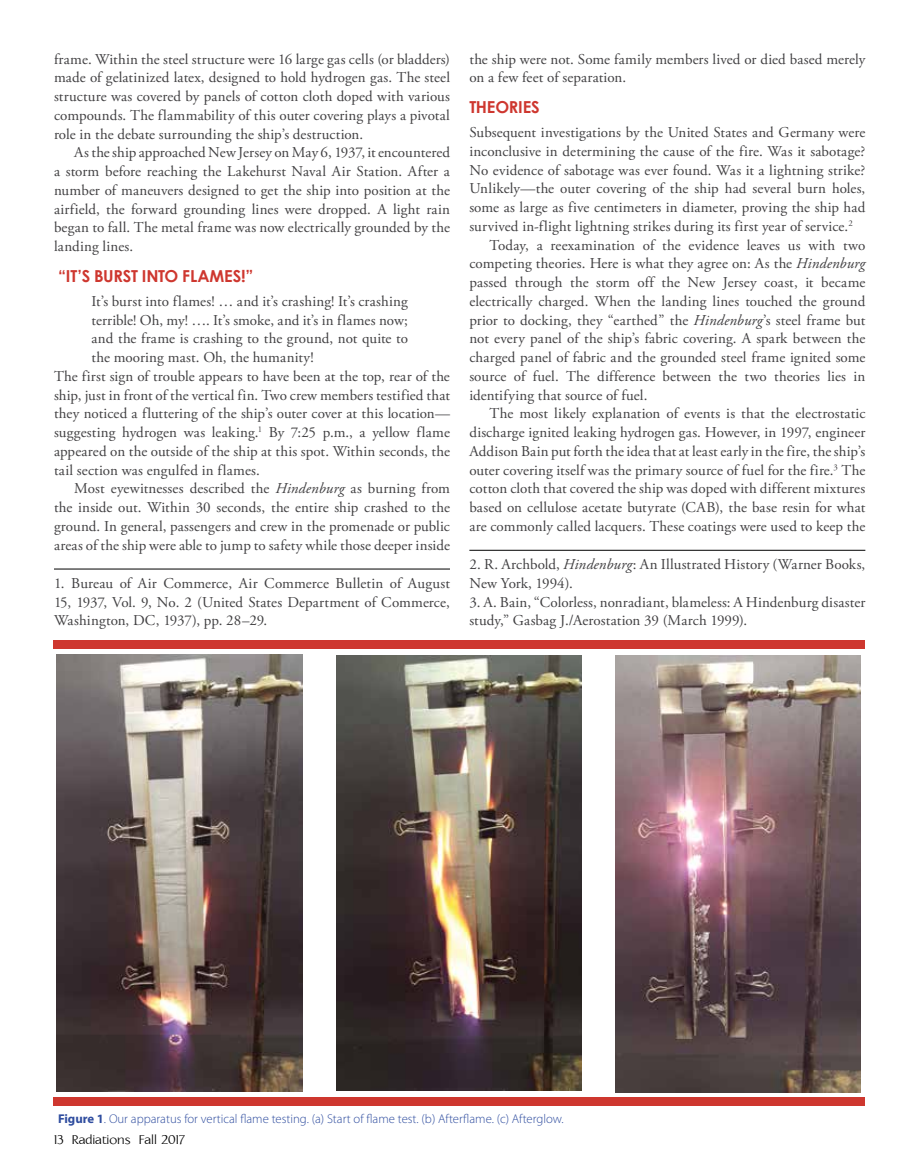
<style>
.page{position:relative;width:918px;height:1175px;background:#fff}
.page>*{position:absolute;margin:0;border:0;box-sizing:border-box;transform-origin:0 0}
.t1{font:700 16.5px "Century Gothic";letter-spacing:-.01em;color:#ce372f}
.t2{font:16.5px "Aperto";color:#000}
.t3{font:15px/18.8px "Adobe Garamond Pro";letter-spacing:.01em;color:#414042;text-align:justify}
.t4{font:300 12.75px "Myriad Pro";color:#2f4d9f}
.s1{font-style:italic}
.s2{font-weight:700}
</style>
<div class="page">
<hr style="left:54px;top:568px;width:396px;height:1px;background:#000">
<hr style="left:469px;top:550px;width:396px;height:1px;background:#000">
<img style="left:337px;top:655px;width:245px;height:435px">
<img style="left:615px;top:655px;width:246px;height:437px">
<img style="left:57px;top:654px;width:245px;height:437px">
<div style="left:54px;top:639px;width:811px;height:9px;background:#ce372f"></div>
<div style="left:54px;top:1096px;width:811px;height:9px;background:#ce372f"></div>
<p class="t3" style="left:54px;top:50px;width:398px">frame. Within the steel structure were 16 large gas cells (or bladders) made of gelatinized latex, designed to hold hydrogen gas. The steel structure was covered by panels of cotton cloth doped with various compounds. The flammability of this outer covering plays a pivotal role in the debate surrounding the ship’s destruction.</p>
<p class="t3" style="left:54px;top:144px;width:398px;text-indent:20px">As the ship approached New Jersey on May 6, 1937, it encountered a storm before reaching the Lakehurst Naval Air Station. After a number of maneuvers designed to get the ship into position at the airfield, the forward grounding lines were dropped. A light rain began to fall. The metal frame was now electrically grounded by the landing lines.</p>
<p class="t1" style="left:58px;top:263px;width:197px">“IT’S BURST INTO FLAMES!”</p>
<p class="t3" style="left:92px;top:292px;width:318px">It’s burst into flames! … and it’s crashing! It’s crashing</p>
<p class="t3" style="left:92px;top:311px;width:318px">terrible! Oh, my! …. It’s smoke, and it’s in flames now;</p>
<p class="t3" style="left:92px;top:330px;width:318px">and the frame is crashing to the ground, not quite to</p>
<p class="t3" style="left:92px;top:348px;width:224px">the mooring mast. Oh, the humanity!</p>
<p class="t3" style="left:54px;top:367px;width:397px">The first sign of trouble appears to have been at the top, rear of the</p>
<p class="t3" style="left:54px;top:386px;width:398px">ship, just in front of the vertical fin. Two crew members testified that</p>
<p class="t3" style="left:54px;top:405px;width:398px">they noticed a fluttering of the ship’s outer cover at this location—</p>
<p class="t3" style="left:54px;top:423px;width:397px">suggesting hydrogen was leaking.<sup>1</sup> By 7:25 p.m., a yellow flame</p>
<p class="t3" style="left:54px;top:442px;width:398px">appeared on the outside of the ship at this spot. Within seconds, the</p>
<p class="t3" style="left:54px;top:461px;width:207px">tail section was engulfed in flames.</p>
<p class="t3" style="left:74px;top:480px;width:377px">Most eyewitnesses described the <span class="s1">Hindenburg</span> as burning from</p>
<p class="t3" style="left:54px;top:498px;width:398px">the inside out. Within 30 seconds, the entire ship crashed to the</p>
<p class="t3" style="left:54px;top:517px;width:397px">ground. In general, passengers and crew in the promenade or public</p>
<p class="t3" style="left:54px;top:536px;width:397px">areas of the ship were able to jump to safety while those deeper inside</p>
<p class="t3" style="left:54px;top:574px;width:397px">1. Bureau of Air Commerce, Air Commerce Bulletin of August 15, 1937, Vol. 9, No. 2 (United States Department of Commerce, Washington, DC, 1937), pp. 28–29.</p>
<p class="t3" style="left:469px;top:50px;width:398px">the ship were not. Some family members lived or died based merely on a few feet of separation.</p>
<p class="t1" style="left:469px;top:94px;width:72px">THEORIES</p>
<p class="t3" style="left:469px;top:123px;width:398px">Subsequent investigations by the United States and Germany were</p>
<p class="t3" style="left:469px;top:142px;width:397px">inconclusive in determining the cause of the fire. Was it sabotage?</p>
<p class="t3" style="left:469px;top:161px;width:398px">No evidence of sabotage was ever found. Was it a lightning strike?</p>
<p class="t3" style="left:469px;top:180px;width:398px">Unlikely—the outer covering of the ship had several burn holes,</p>
<p class="t3" style="left:469px;top:198px;width:397px">some as large as five centimeters in diameter, proving the ship had</p>
<p class="t3" style="left:469px;top:217px;width:385px">survived in-flight lightning strikes during its first year of service.<sup>2</sup></p>
<p class="t3" style="left:490px;top:236px;width:377px">Today, a reexamination of the evidence leaves us with two</p>
<p class="t3" style="left:469px;top:255px;width:397px">competing theories. Here is what they agree on: As the <span class="s1">Hindenburg</span></p>
<p class="t3" style="left:469px;top:273px;width:398px">passed through the storm off the New Jersey coast, it became</p>
<p class="t3" style="left:469px;top:292px;width:398px">electrically charged. When the landing lines touched the ground</p>
<p class="t3" style="left:469px;top:311px;width:397px">prior to docking, they “earthed” the <span class="s1">Hindenburg</span>’s steel frame but</p>
<p class="t3" style="left:469px;top:330px;width:398px">not every panel of the ship’s fabric covering. A spark between the</p>
<p class="t3" style="left:469px;top:348px;width:398px">charged panel of fabric and the grounded steel frame ignited some</p>
<p class="t3" style="left:469px;top:367px;width:397px">source of fuel. The difference between the two theories lies in</p>
<p class="t3" style="left:469px;top:386px;width:180px">identifying that source of fuel.</p>
<p class="t3" style="left:490px;top:405px;width:377px">The most likely explanation of events is that the electrostatic</p>
<p class="t3" style="left:469px;top:423px;width:397px">discharge ignited leaking hydrogen gas. However, in 1997, engineer</p>
<p class="t3" style="left:469px;top:442px;width:397px">Addison Bain put forth the idea that at least early in the fire, the ship’s</p>
<p class="t3" style="left:469px;top:461px;width:397px">outer covering itself was the primary source of fuel for the fire.<sup>3</sup> The</p>
<p class="t3" style="left:469px;top:480px;width:397px">cotton cloth that covered the ship was doped with different mixtures</p>
<p class="t3" style="left:469px;top:498px;width:398px">based on cellulose acetate butyrate (CAB), the base resin for what</p>
<p class="t3" style="left:469px;top:517px;width:397px">are commonly called lacquers. These coatings were used to keep the</p>
<p class="t3" style="left:469px;top:555px;width:398px">2. R. Archbold, <span class="s1">Hindenburg</span>: An Illustrated History (Warner Books,<br>New York, 1994).</p>
<p class="t3" style="left:469px;top:593px;width:397px">3. A. Bain, “Colorless, nonradiant, blameless: A Hindenburg disaster study,” Gasbag J./Aerostation 39 (March 1999).</p>
<p class="t4" style="left:58px;top:1111px;width:507px"><span class="s2">Figure 1</span>. Our apparatus for vertical flame testing. (a) Start of flame test. (b) Afterflame. (c) Afterglow.</p>
<p class="t2" style="left:54px;top:1132px;width:133px">13 Radiations Fall 2017</p>
</div>
